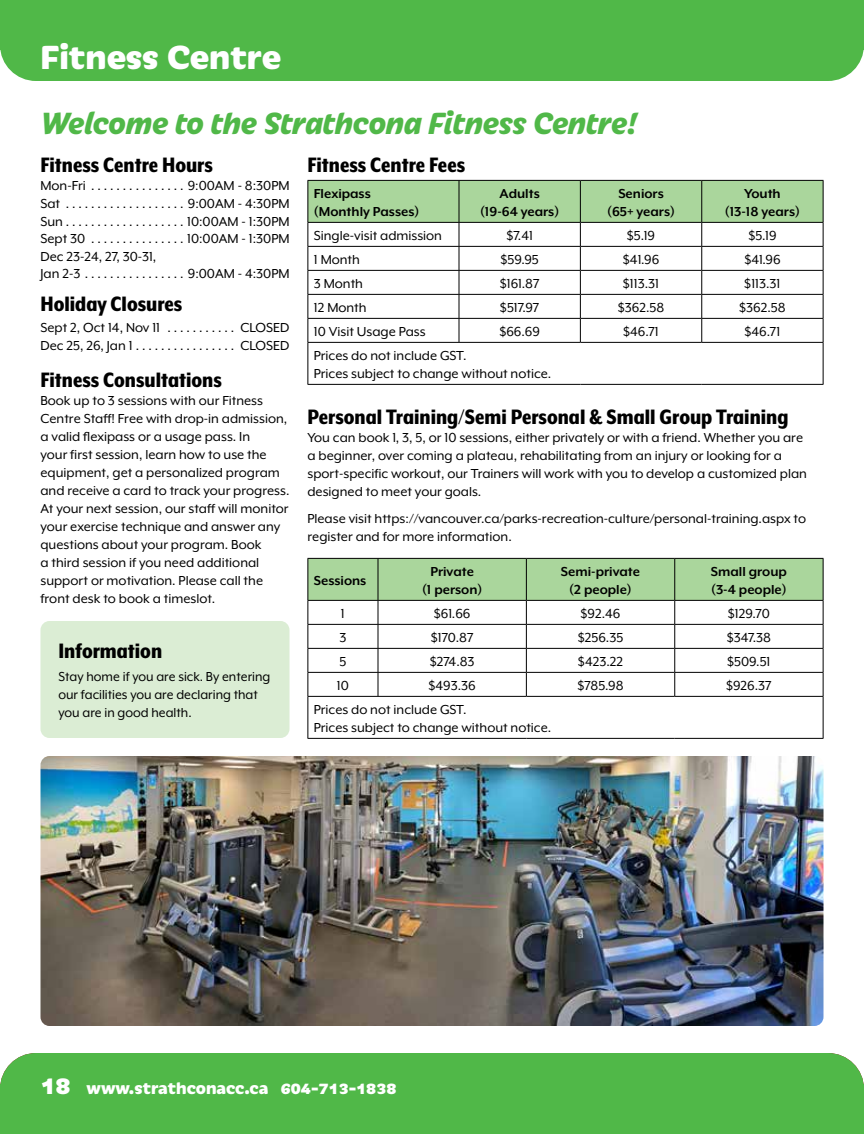
<style>
.page{position:relative;width:864px;height:1134px;background:#fff}
.page>*{position:absolute;margin:0;border:0;box-sizing:border-box;transform-origin:0 0}
.t1{font:800 36px "Iskra";color:#fff}
.t2{font:italic 800 33px "Iskra";color:#50b848}
.t3{font:800 24px "Mr Eaves XL Mod Nar OT";color:#000}
.t4{font:800 18px "Iskra";color:#fff}
.t5{font:15px/18px "Mr Eaves XL Mod OT";color:#000}
.t6{font:700 15px/18px "Mr Eaves XL Mod OT";color:#000;text-align:center}
.t7{font:15px/18px "Mr Eaves XL Mod OT";color:#000;scale:.96 1}
.s1{font-size:27px}
</style>
<div class="page">
<div style="left:0;top:0;width:864px;height:81px;background:#50b848"></div>
<div style="left:0;top:1053px;width:864px;height:81px;background:#50b848"></div>
<svg style="left:308px;top:180px;width:516px;height:162px"></svg>
<hr style="left:308px;top:342px;width:151px;height:1px;background:#000">
<hr style="left:308px;top:343px;width:1px;height:41px;background:#000">
<hr style="left:459px;top:342px;width:121px;height:1px;background:#000">
<hr style="left:580px;top:342px;width:122px;height:1px;background:#000">
<hr style="left:702px;top:342px;width:122px;height:1px;background:#000">
<hr style="left:823px;top:343px;width:1px;height:41px;background:#000">
<hr style="left:308px;top:384px;width:151px;height:1px;background:#000">
<hr style="left:459px;top:384px;width:121px;height:1px;background:#000">
<hr style="left:580px;top:384px;width:122px;height:1px;background:#000">
<hr style="left:702px;top:384px;width:122px;height:1px;background:#000">
<svg style="left:308px;top:558px;width:516px;height:138px"></svg>
<hr style="left:308px;top:696px;width:70px;height:1px;background:#000">
<hr style="left:308px;top:697px;width:1px;height:41px;background:#000">
<hr style="left:378px;top:696px;width:148px;height:1px;background:#000">
<hr style="left:526px;top:696px;width:149px;height:1px;background:#000">
<hr style="left:675px;top:696px;width:149px;height:1px;background:#000">
<hr style="left:823px;top:697px;width:1px;height:41px;background:#000">
<hr style="left:308px;top:738px;width:70px;height:1px;background:#000">
<hr style="left:378px;top:738px;width:148px;height:1px;background:#000">
<hr style="left:526px;top:738px;width:149px;height:1px;background:#000">
<hr style="left:675px;top:738px;width:149px;height:1px;background:#000">
<img style="left:40px;top:756px;width:784px;height:270px">
<div style="left:40px;top:621px;width:250px;height:117px;background:#dbedd4;border-radius:9px"></div>
<h1 class="t1" style="left:40px;top:30px;width:242px">Fitness Centre</h1>
<h2 class="t2" style="left:40px;top:99px;width:598px">Welcome to the Strathcona Fitness Centre!</h2>
<h3 class="t3" style="left:40px;top:152px;width:174px">Fitness Centre Hours</h3>
<p class="t5" style="left:40px;top:177px;width:52px">Mon-Fri ................</p>
<p class="t5" style="left:188px;top:177px;width:103px">9:00AM - 8:30PM</p>
<p class="t5" style="left:40px;top:195px;width:27px">Sat ....................</p>
<p class="t5" style="left:188px;top:195px;width:103px">9:00AM - 4:30PM</p>
<p class="t5" style="left:40px;top:213px;width:27px">Sun....................</p>
<p class="t5" style="left:187px;top:213px;width:104px">10:00AM - 1:30PM</p>
<p class="t5" style="left:40px;top:230px;width:52px">Sept 30 ................</p>
<p class="t5" style="left:187px;top:230px;width:104px">10:00AM - 1:30PM</p>
<p class="t5" style="left:40px;top:248px;width:117px;line-height:17.2px">Dec 23-24, 27, 30-31,<br>Jan 2-3.................</p>
<p class="t5" style="left:188px;top:264px;width:103px">9:00AM - 4:30PM</p>
<h3 class="t3" style="left:40px;top:291px;width:143px">Holiday Closures</h3>
<p class="t5" style="left:40px;top:318px;width:128px">Sept 2, Oct 14, Nov 11 ............</p>
<p class="t5" style="left:241px;top:318px;width:50px">CLOSED</p>
<p class="t5" style="left:40px;top:336px;width:100px">Dec 25, 26, Jan 1 .................</p>
<p class="t5" style="left:241px;top:336px;width:50px">CLOSED</p>
<h3 class="t3" style="left:40px;top:367px;width:183px">Fitness Consultations</h3>
<p class="t5" style="left:40px;top:392px;width:250px">Book up to 3 sessions with our Fitness Centre Staff! Free with drop-in admission, a valid flexipass or a usage pass. In<br>your first session, learn how to use the equipment, get a personalized program and receive a card to track your progress.<br>At your next session, our staff will monitor your exercise technique and answer any questions about your program. Book<br>a third session if you need additional support or motivation. Please call the front desk to book a timeslot.</p>
<h3 class="t3" style="left:58px;top:638px;width:105px">Information</h3>
<p class="t7" style="left:58px;top:667px;width:222px">Stay home if you are sick. By entering our facilities you are declaring that you are in good health.</p>
<h3 class="t3" style="left:308px;top:152px;width:159px">Fitness Centre Fees</h3>
<p class="t6" style="left:314px;top:185px;width:107px;text-align:left">Flexipass (Monthly Passes)</p>
<p class="t6" style="left:480px;top:185px;width:81px">Adults (19-64 years)</p>
<p class="t6" style="left:607px;top:185px;width:69px">Seniors (65+ years)</p>
<p class="t6" style="left:725px;top:185px;width:77px">Youth<br>(13-18 years)</p>
<p class="t5" style="left:314px;top:227px;width:130px">Single-visit admission</p>
<p class="t5" style="left:506px;top:227px;width:28px">$7.41</p>
<p class="t5" style="left:627px;top:227px;width:30px">$5.19</p>
<p class="t5" style="left:748px;top:227px;width:30px">$5.19</p>
<p class="t5" style="left:314px;top:251px;width:48px">1 Month</p>
<p class="t5" style="left:501px;top:251px;width:40px">$59.95</p>
<p class="t5" style="left:623px;top:251px;width:38px">$41.96</p>
<p class="t5" style="left:744px;top:251px;width:38px">$41.96</p>
<p class="t5" style="left:314px;top:275px;width:51px">3 Month</p>
<p class="t5" style="left:500px;top:275px;width:41px">$161.87</p>
<p class="t5" style="left:623px;top:275px;width:38px">$113.31</p>
<p class="t5" style="left:744px;top:275px;width:38px">$113.31</p>
<p class="t5" style="left:314px;top:299px;width:54px">12 Month</p>
<p class="t5" style="left:500px;top:299px;width:41px">$517.97</p>
<p class="t5" style="left:618px;top:299px;width:48px">$362.58</p>
<p class="t5" style="left:739px;top:299px;width:48px">$362.58</p>
<p class="t5" style="left:314px;top:323px;width:113px">10 Visit Usage Pass</p>
<p class="t5" style="left:499px;top:323px;width:42px">$66.69</p>
<p class="t5" style="left:623px;top:323px;width:37px">$46.71</p>
<p class="t5" style="left:745px;top:323px;width:37px">$46.71</p>
<p class="t5" style="left:314px;top:347px;width:239px">Prices do not include GST.<br>Prices subject to change without notice.</p>
<h3 class="t3" style="left:308px;top:404px;width:482px">Personal Training/Semi Personal &amp; Small Group Training</h3>
<p class="t5" style="left:308px;top:429px;width:501px">You can book 1, 3, 5, or 10 sessions, either privately or with a friend. Whether you are a beginner, over coming a plateau, rehabilitating from an injury or looking for a sport-specific workout, our Trainers will work with you to develop a customized plan designed to meet your goals.</p>
<p class="t5" style="left:308px;top:510px;width:500px">Please visit https://vancouver.ca/parks-recreation-culture/personal-training.aspx to register and for more information.</p>
<p class="t6" style="left:314px;top:572px;width:54px">Sessions</p>
<p class="t6" style="left:422px;top:563px;width:62px">Private<br>(1 person)</p>
<p class="t6" style="left:561px;top:563px;width:81px">Semi-private (2 people)</p>
<p class="t6" style="left:711px;top:563px;width:78px;text-align:left">Small group (3-4 people)</p>
<p class="t5" style="left:341px;top:605px;width:5px">1</p>
<p class="t5" style="left:434px;top:605px;width:38px">$61.66</p>
<p class="t5" style="left:581px;top:605px;width:41px">$92.46</p>
<p class="t5" style="left:728px;top:605px;width:43px">$129.70</p>
<p class="t5" style="left:339px;top:629px;width:9px">3</p>
<p class="t5" style="left:431px;top:629px;width:44px">$170.87</p>
<p class="t5" style="left:578px;top:629px;width:47px">$256.35</p>
<p class="t5" style="left:727px;top:629px;width:46px">$347.38</p>
<p class="t5" style="left:339px;top:653px;width:8px">5</p>
<p class="t5" style="left:430px;top:653px;width:46px">$274.83</p>
<p class="t5" style="left:578px;top:653px;width:47px">$423.22</p>
<p class="t5" style="left:727px;top:653px;width:45px">$509.51</p>
<p class="t5" style="left:337px;top:677px;width:14px">10</p>
<p class="t5" style="left:429px;top:677px;width:49px">$493.36</p>
<p class="t5" style="left:577px;top:677px;width:48px">$785.98</p>
<p class="t5" style="left:726px;top:677px;width:47px">$926.37</p>
<p class="t5" style="left:314px;top:701px;width:239px">Prices do not include GST.<br>Prices subject to change without notice.</p>
<p class="t4" style="left:40px;top:1074px;width:357px"><span class="s1">18</span> www.strathconacc.ca 604-713-1838</p>
</div>
